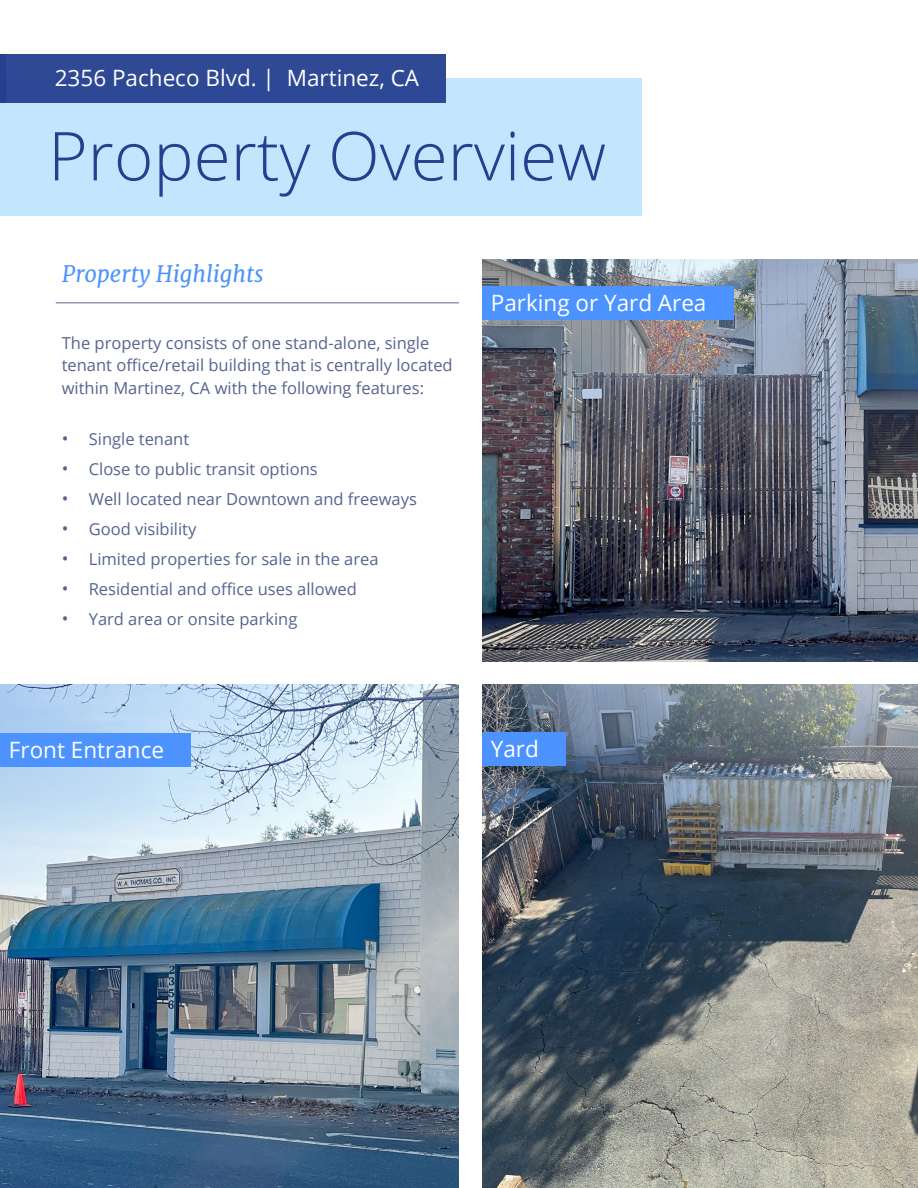
<style>
.page{position:relative;width:918px;height:1188px;background:#fff}
.page>*{position:absolute;margin:0;border:0;box-sizing:border-box;transform-origin:0 0}
.t1{font:300 67.5px "Open Sans";color:#25408f}
.t2{font:22.5px "Open Sans";color:#fff}
.t3{font:italic 22.5px "Merriweather";color:#4d93ff}
.t4{font:16.5px/22.5px "Open Sans";color:#56648f}
.s1{font-size:18px}
</style>
<div class="page">
<div style="left:0;top:78px;width:641px;height:138px;background:#c3e6ff"></div>
<div style="left:1px;top:54px;width:445px;height:48px;background:#2d4894"></div>
<div style="left:0;top:54px;width:5px;height:48px;background:#25408f"></div>
<hr style="left:56px;top:302px;width:403px;height:1px;background:#56648f">
<img style="left:483px;top:259px;width:435px;height:402px">
<div style="left:482px;top:286px;width:252px;height:34px;background:#4d93ff"></div>
<img style="left:0;top:685px;width:459px;height:503px">
<div style="left:0;top:733px;width:191px;height:34px;background:#4d93ff"></div>
<img style="left:483px;top:685px;width:435px;height:503px">
<div style="left:482px;top:733px;width:84px;height:33px;background:#4d93ff"></div>
<p class="t2" style="left:55px;top:63px;width:366px">2356 Pacheco Blvd. | Martinez, CA</p>
<p class="t1" style="left:48px;top:110px;width:559px">Property Overview</p>
<p class="t3" style="left:62px;top:260px;width:204px">Property Highlights</p>
<p class="t4" style="left:62px;top:331px;width:392px">The property consists of one stand-alone, single tenant office/retail building that is centrally located within Martinez, CA with the following features:</p>
<p class="t4" style="left:62px;top:428px;width:129px"><span class="s1">•</span> Single tenant</p>
<p class="t4" style="left:62px;top:458px;width:257px"><span class="s1">•</span> Close to public transit options</p>
<p class="t4" style="left:62px;top:488px;width:357px"><span class="s1">•</span> Well located near Downtown and freeways</p>
<p class="t4" style="left:62px;top:518px;width:136px"><span class="s1">•</span> Good visibility</p>
<p class="t4" style="left:62px;top:548px;width:318px"><span class="s1">•</span> Limited properties for sale in the area</p>
<p class="t4" style="left:62px;top:578px;width:297px"><span class="s1">•</span> Residential and office uses allowed</p>
<p class="t4" style="left:62px;top:608px;width:237px"><span class="s1">•</span> Yard area or onsite parking</p>
<p class="t2" style="left:491px;top:288px;width:217px">Parking or Yard Area</p>
<p class="t2" style="left:9px;top:735px;width:157px">Front Entrance</p>
<p class="t2" style="left:491px;top:734px;width:50px">Yard</p>
</div>
